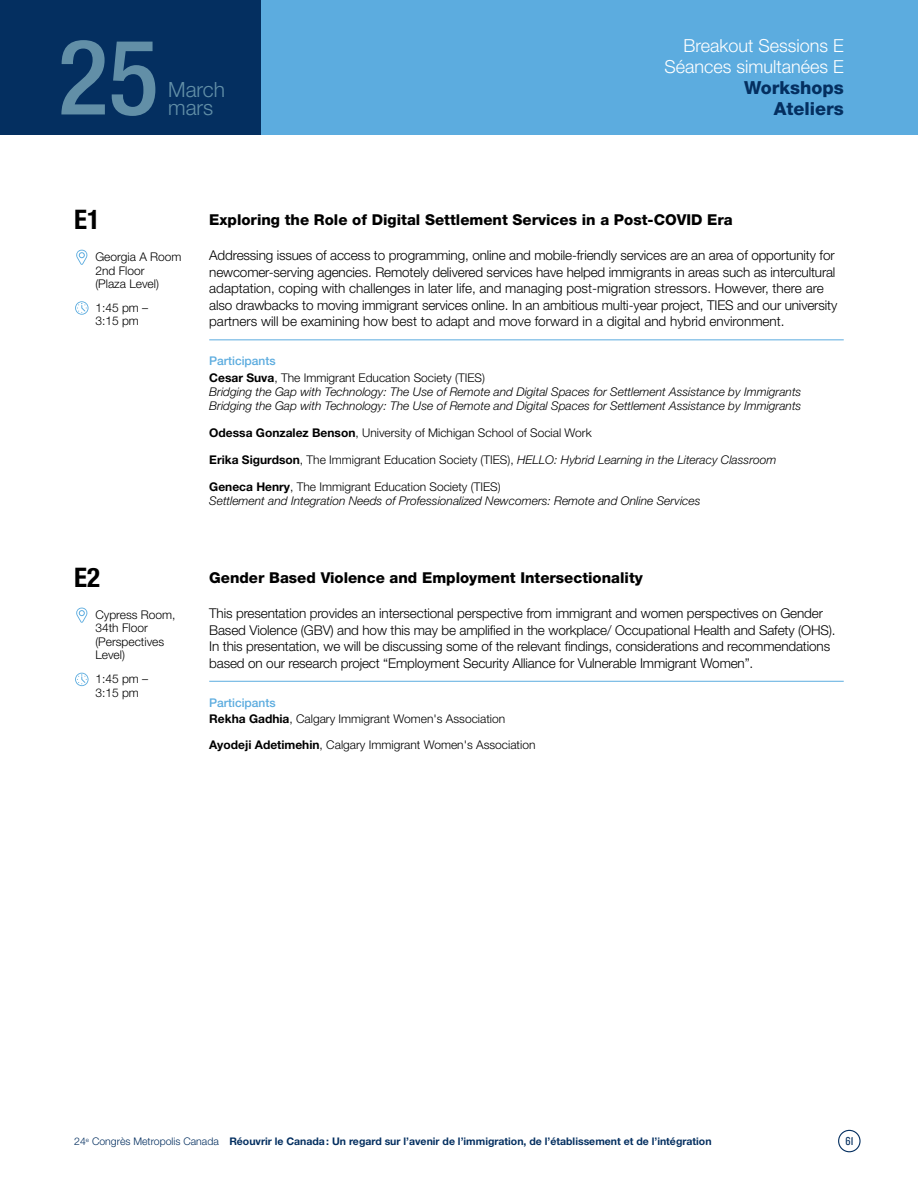
<style>
.page{position:relative;width:918px;height:1188px;background:#fff}
.page>*{position:absolute;margin:0;border:0;box-sizing:border-box;transform-origin:0 0}
.t1{font:500 condensed 105px "Helvetica Neue";color:#628fa7}
.t2{font:700 condensed 27px "Helvetica Neue";color:#000}
.t3{font:300 21px/18px "Helvetica Neue";color:#628fa7}
.t4{font:300 18px/21px "Helvetica Neue";color:#fff;text-align:right}
.t5{font:800 18px/21px "Helvetica Neue";color:#042f60;text-align:right}
.t6{font:800 15px "Helvetica Neue";color:#000}
.t7{font:300 13.5px/16.5px "Helvetica Neue";letter-spacing:-.01em;color:#000}
.t8{font:300 12px/13.5px "Helvetica Neue";color:#000}
.t9{font:italic 300 12px/14.4px "Helvetica Neue";color:#000}
.t10{font:12px "Knockout HTF29 Junior Liteweight";color:#042f60}
.t11{font:700 10.5px "Helvetica Neue";color:#042f60}
.s1{font-weight:500;color:#5cacdf}
.s2{font-weight:700}
.s3{font-style:italic}
.s4{font-weight:300}
</style>
<div class="page">
<div style="left:261px;top:0;width:657px;height:135px;background:#5cacdf"></div>
<div style="left:0;top:0;width:261px;height:135px;background:#042f60"></div>
<div style="left:838px;top:1130px;width:23px;height:22px;border:1px solid #042f60;border-radius:50%"></div>
<hr style="left:209px;top:339px;width:635px;height:1px;background:#5cacdf">
<svg style="left:76px;top:250px;width:12px;height:15px"></svg>
<svg style="left:75px;top:301px;width:14px;height:14px"></svg>
<hr style="left:209px;top:681px;width:635px;height:1px;background:#5cacdf">
<svg style="left:76px;top:608px;width:12px;height:15px"></svg>
<svg style="left:75px;top:673px;width:14px;height:13px"></svg>
<h1 class="t1" style="left:58px;top:15px;width:102px">25</h1>
<h3 class="t4" style="left:664px;top:34px;width:181px">Breakout Sessions E<br>Séances simultanées E</h3>
<h3 class="t5" style="left:744px;top:77px;width:101px">Workshops<br>Ateliers</h3>
<h3 class="t3" style="left:168px;top:80px;width:58px">March mars</h3>
<h2 class="t2" style="left:74px;top:204px;width:27px">E1</h2>
<p class="t6" style="left:209px;top:210px;width:525px">Exploring the Role of Digital Settlement Services in a Post-COVID Era</p>
<p class="t8" style="left:95px;top:250px;width:88px">Georgia A Room<br>2nd Floor<br>(Plaza Level)</p>
<p class="t8" style="left:95px;top:301px;width:54px">1:45 pm –<br>3:15 pm</p>
<p class="t7" style="left:209px;top:247px;width:630px">Addressing issues of access to programming, online and mobile-friendly services are an area of opportunity for newcomer-serving agencies. Remotely delivered services have helped immigrants in areas such as intercultural adaptation, coping with challenges in later life, and managing post-migration stressors. However, there are also drawbacks to moving immigrant services online. In an ambitious multi-year project, TIES and our university partners will be examining how best to adapt and move forward in a digital and hybrid environment.</p>
<p class="t8" style="left:209px;top:353px;width:277px;line-height:16.2px"><span class="s1">Participants<br></span><span class="s2">Cesar Suva</span>, The Immigrant Education Society (TIES)</p>
<p class="t9" style="left:209px;top:384px;width:594px">Bridging the Gap with Technology: The Use of Remote and Digital Spaces for Settlement Assistance by Immigrants<br>Bridging the Gap with Technology: The Use of Remote and Digital Spaces for Settlement Assistance by Immigrants</p>
<p class="t8" style="left:209px;top:425px;width:384px"><span class="s2">Odessa Gonzalez Benson</span>, University of Michigan School of Social Work</p>
<p class="t8" style="left:209px;top:447px;width:569px;line-height:26.2px"><span class="s2">Erika Sigurdson</span>, The Immigrant Education Society (TIES), <span class="s3">HELLO: Hybrid Learning in the Literacy Classroom<br></span><span class="s2">Geneca Henry</span>, The Immigrant Education Society (TIES)</p>
<p class="t9" style="left:209px;top:493px;width:493px">Settlement and Integration Needs of Professionalized Newcomers: Remote and Online Services</p>
<h2 class="t2" style="left:74px;top:561px;width:27px">E2</h2>
<p class="t6" style="left:209px;top:568px;width:435px">Gender Based Violence and Employment Intersectionality</p>
<p class="t8" style="left:95px;top:608px;width:82px">Cypress Room,<br>34th Floor (Perspectives<br>Level)</p>
<p class="t8" style="left:95px;top:672px;width:54px">1:45 pm –<br>3:15 pm</p>
<p class="t7" style="left:209px;top:605px;width:628px">This presentation provides an intersectional perspective from immigrant and women perspectives on Gender Based Violence (GBV) and how this may be amplified in the workplace/ Occupational Health and Safety (OHS).<br>In this presentation, we will be discussing some of the relevant findings, considerations and recommendations based on our research project “Employment Security Alliance for Vulnerable Immigrant Women”.</p>
<p class="t8" style="left:209px;top:694px;width:298px;line-height:16.2px"><span class="s1">Participants<br></span><span class="s2">Rekha Gadhia</span>, Calgary Immigrant Women's Association</p>
<p class="t8" style="left:209px;top:738px;width:328px"><span class="s2">Ayodeji Adetimehin</span>, Calgary Immigrant Women's Association</p>
<p class="t11" style="left:74px;top:1135px;width:639px"><span class="s4">24</span><sup>e</sup> <span class="s4">Congrès Metropolis Canada</span> Réouvrir le Canada: Un regard sur l’avenir de l’immigration, de l’établissement et de l’intégration</p>
<p class="t10" style="left:846px;top:1135px;width:9px">61</p>
</div>
